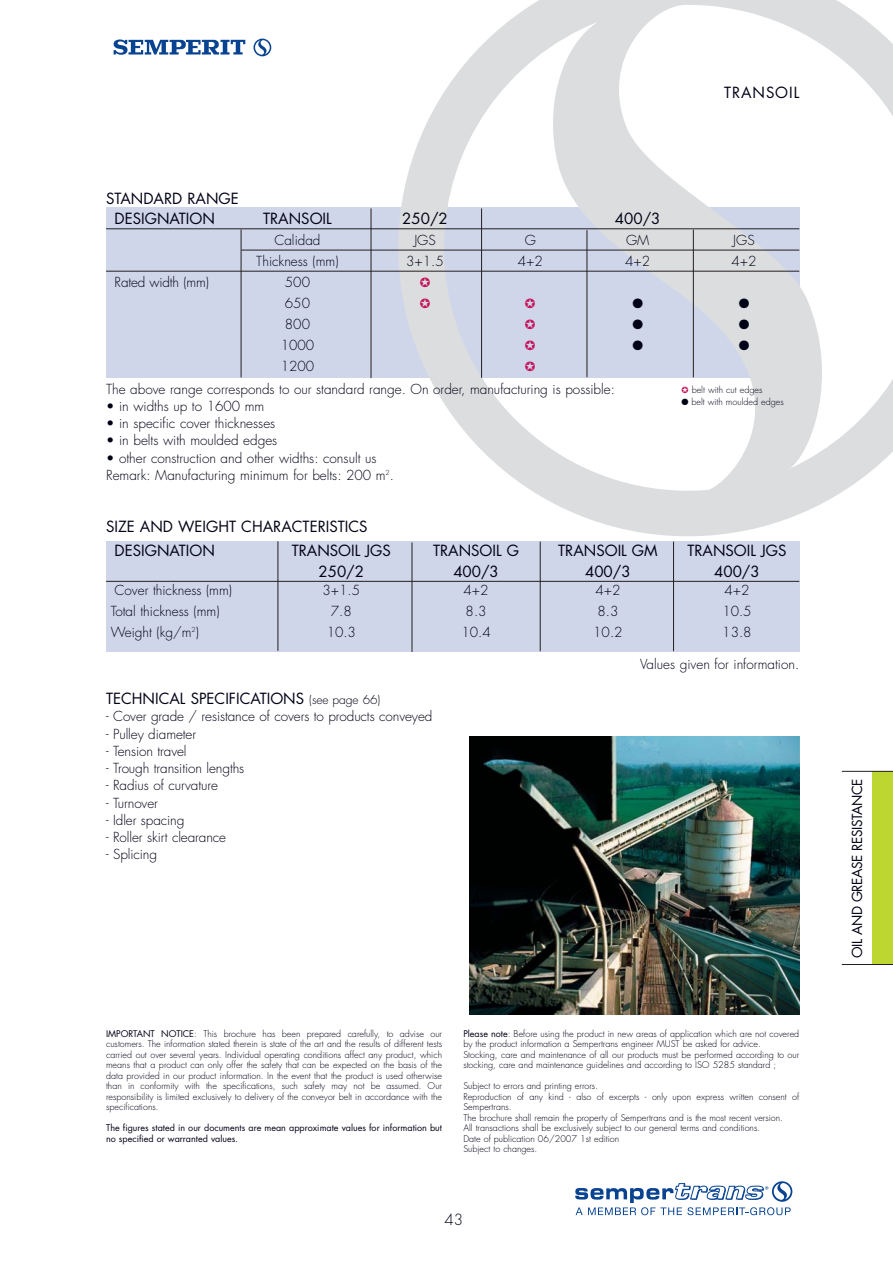
<style>
.page{position:relative;width:893px;height:1263px;background:#fff}
.page>*{position:absolute;margin:0;border:0;box-sizing:border-box;transform-origin:0 0}
.t1{font:15px "Futura";color:#000116}
.t2{font:15px "Futura";letter-spacing:.06em;color:#000116}
.t3{font:300 15px "Futura";color:#000116}
.t4{font:300 13.5px/17.2px "Futura";color:#000116}
.t5{font:13.5px "Futura";letter-spacing:-.03em;color:#000116}
.t6{font:13.5px "Zapf Dingbats";color:#000116}
.t7{font:300 9px/10.5px "Futura";color:#000116}
.t8{font:9px/10.5px "Futura";color:#000116}
.s1{color:#c5135c}
.s2{font-weight:300;font-size:12px}
.s3{font-weight:400}
</style>
<div class="page">
<div style="left:106px;top:541px;width:693px;height:111px;background:#d0d6ea"></div>
<div style="left:106px;top:208px;width:693px;height:170px;background:#d0d6ea"></div>
<svg style="left:398px;top:0;width:495px;height:536px"></svg>
<svg style="left:575px;top:1181px;width:217px;height:34px"></svg>
<hr style="left:241px;top:229px;width:1px;height:148px;background:#231f20">
<hr style="left:371px;top:208px;width:1px;height:170px;background:#231f20">
<hr style="left:586px;top:230px;width:1px;height:147px;background:#231f20">
<hr style="left:106px;top:581px;width:693px;height:1px;background:#231f20">
<hr style="left:412px;top:542px;width:1px;height:110px;background:#231f20">
<hr style="left:278px;top:541px;width:1px;height:110px;background:#231f20">
<img style="left:469px;top:737px;width:330px;height:278px">
<svg style="left:114px;top:39px;width:131px;height:16px"></svg>
<svg style="left:253px;top:39px;width:18px;height:17px"></svg>
<hr style="left:106px;top:228px;width:693px;height:1px;background:#231f20">
<hr style="left:106px;top:271px;width:693px;height:1px;background:#231f20">
<hr style="left:241px;top:250px;width:558px;height:1px;background:#231f20">
<hr style="left:481px;top:208px;width:1px;height:170px;background:#231f20">
<hr style="left:693px;top:230px;width:1px;height:147px;background:#231f20">
<hr style="left:540px;top:542px;width:1px;height:109px;background:#231f20">
<hr style="left:673px;top:542px;width:1px;height:109px;background:#231f20">
<div style="left:872px;top:771px;width:21px;height:194px;background:#bed630"></div>
<hr style="left:842px;top:964px;width:51px;height:1px;background:#231f20">
<hr style="left:842px;top:771px;width:51px;height:1px;background:#231f20">
<svg style="left:420px;top:277px;width:10px;height:10px"></svg>
<svg style="left:420px;top:298px;width:10px;height:10px"></svg>
<svg style="left:525px;top:298px;width:10px;height:10px"></svg>
<svg style="left:525px;top:319px;width:10px;height:10px"></svg>
<svg style="left:525px;top:340px;width:10px;height:10px"></svg>
<svg style="left:525px;top:361px;width:10px;height:10px"></svg>
<h1 class="t1" style="left:106px;top:191px;width:134px">STANDARD RANGE</h1>
<h1 class="t2" style="left:724px;top:85px;width:77px">TRANSOIL</h1>
<h1 class="t1" style="left:115px;top:211px;width:102px">DESIGNATION</h1>
<h1 class="t1" style="left:263px;top:211px;width:70px">TRANSOIL</h1>
<h1 class="t1" style="left:402px;top:211px;width:47px">250/2</h1>
<h1 class="t1" style="left:615px;top:211px;width:47px">400/3</h1>
<h2 class="t4" style="left:274px;top:232px;width:48px">Calidad</h2>
<h2 class="t4" style="left:414px;top:232px;width:23px">JGS</h2>
<h2 class="t4" style="left:525px;top:232px;width:13px">G</h2>
<h2 class="t4" style="left:626px;top:232px;width:25px">GM</h2>
<h2 class="t4" style="left:733px;top:232px;width:23px">JGS</h2>
<h2 class="t4" style="left:256px;top:253px;width:84px">Thickness (mm)</h2>
<h2 class="t4" style="left:406px;top:253px;width:39px">3+1.5</h2>
<h2 class="t4" style="left:518px;top:253px;width:27px">4+2</h2>
<h2 class="t4" style="left:625px;top:253px;width:27px">4+2</h2>
<h2 class="t4" style="left:731px;top:253px;width:27px">4+2</h2>
<h2 class="t4" style="left:115px;top:274px;width:96px">Rated width (mm)</h2>
<h2 class="t4" style="left:285px;top:274px;width:27px">500</h2>
<h2 class="t4" style="left:285px;top:295px;width:27px">650</h2>
<h2 class="t6" style="left:632px;top:297px;width:12px">●</h2>
<h2 class="t6" style="left:739px;top:297px;width:12px">●</h2>
<h2 class="t4" style="left:285px;top:316px;width:27px">800</h2>
<h2 class="t6" style="left:632px;top:318px;width:12px">●</h2>
<h2 class="t6" style="left:739px;top:318px;width:12px">●</h2>
<h2 class="t4" style="left:281px;top:337px;width:35px">1000</h2>
<h2 class="t6" style="left:632px;top:339px;width:12px">●</h2>
<h2 class="t6" style="left:739px;top:339px;width:12px">●</h2>
<h2 class="t4" style="left:281px;top:358px;width:35px">1200</h2>
<h2 class="t4" style="left:106px;top:381px;width:510px">The above range corresponds to our standard range. On order, manufacturing is possible:</h2>
<h2 class="t4" style="left:106px;top:398px;width:160px">• in widths up to 1600 mm</h2>
<h2 class="t4" style="left:106px;top:416px;width:171px">• in specific cover thicknesses</h2>
<h2 class="t4" style="left:106px;top:433px;width:173px">• in belts with moulded edges</h2>
<h2 class="t4" style="left:106px;top:450px;width:289px">• other construction and other widths: consult us<br>Remark: Manufacturing minimum for belts: 200 m<sup>2</sup>.</h2>
<h1 class="t1" style="left:106px;top:519px;width:263px">SIZE AND WEIGHT CHARACTERISTICS</h1>
<p class="t7" style="left:681px;top:385px;width:82px"><span class="s1">✪</span> belt with cut edges</p>
<p class="t7" style="left:681px;top:397px;width:104px">● belt with moulded edges</p>
<h1 class="t1" style="left:115px;top:544px;width:102px">DESIGNATION</h1>
<h1 class="t1" style="left:292px;top:544px;width:101px">TRANSOIL JGS</h1>
<h1 class="t1" style="left:433px;top:544px;width:88px">TRANSOIL G</h1>
<h1 class="t1" style="left:558px;top:544px;width:101px">TRANSOIL GM</h1>
<h1 class="t1" style="left:687px;top:544px;width:101px">TRANSOIL JGS</h1>
<h1 class="t1" style="left:319px;top:565px;width:47px">250/2</h1>
<h1 class="t1" style="left:453px;top:565px;width:47px">400/3</h1>
<h1 class="t1" style="left:585px;top:565px;width:47px">400/3</h1>
<h1 class="t1" style="left:714px;top:565px;width:47px">400/3</h1>
<h2 class="t4" style="left:115px;top:583px;width:119px">Cover thickness (mm)</h2>
<h2 class="t4" style="left:322px;top:583px;width:39px">3+1.5</h2>
<h2 class="t4" style="left:463px;top:583px;width:27px">4+2</h2>
<h2 class="t4" style="left:595px;top:583px;width:27px">4+2</h2>
<h2 class="t4" style="left:724px;top:583px;width:27px">4+2</h2>
<h2 class="t4" style="left:111px;top:604px;width:110px">Total thickness (mm)</h2>
<h2 class="t4" style="left:331px;top:604px;width:22px">7.8</h2>
<h2 class="t4" style="left:466px;top:604px;width:22px">8.3</h2>
<h2 class="t4" style="left:597px;top:604px;width:22px">8.3</h2>
<h2 class="t4" style="left:722px;top:604px;width:31px">10.5</h2>
<h2 class="t4" style="left:111px;top:625px;width:90px">Weight (kg/m<sup>2</sup>)</h2>
<h2 class="t4" style="left:327px;top:625px;width:31px">10.3</h2>
<h2 class="t4" style="left:461px;top:625px;width:31px">10.4</h2>
<h2 class="t4" style="left:593px;top:625px;width:31px">10.2</h2>
<h2 class="t4" style="left:722px;top:625px;width:31px">13.8</h2>
<h1 class="t1" style="left:106px;top:692px;width:276px">TECHNICAL SPECIFICATIONS <span class="s2">(see page 66)</span></h1>
<h2 class="t4" style="left:106px;top:709px;width:328px">- Cover grade / resistance of covers to products conveyed</h2>
<h2 class="t4" style="left:106px;top:726px;width:92px">- Pulley diameter</h2>
<h2 class="t4" style="left:106px;top:743px;width:82px">- Tension travel</h2>
<h2 class="t4" style="left:106px;top:761px;width:140px">- Trough transition lengths</h2>
<h2 class="t4" style="left:106px;top:778px;width:113px">- Radius of curvature</h2>
<h2 class="t4" style="left:106px;top:795px;width:53px">- Turnover</h2>
<h2 class="t4" style="left:106px;top:812px;width:80px">- Idler spacing</h2>
<h2 class="t4" style="left:106px;top:830px;width:122px">- Roller skirt clearance</h2>
<h2 class="t4" style="left:106px;top:847px;width:53px">- Splicing</h2>
<h2 class="t4" style="left:640px;top:656px;width:161px">Values given for information.</h2>
<p class="t7" style="left:106px;top:1029px;width:337px;text-align:justify"><span class="s3">IMPORTANT NOTICE</span>: This brochure has been prepared carefully, to advise our customers. The information stated therein is state of the art and the results of different tests carried out over several years. Individual operating conditions affect any product, which means that a product can only offer the safety that can be expected on the basis of the data provided in our product information. In the event that the product is used otherwise than in conformity with the specifications, such safety may not be assumed. Our responsibility is limited exclusively to delivery of the conveyor belt in accordance with the specifications.</p>
<p class="t8" style="left:106px;top:1123px;width:337px">The figures stated in our documents are mean approximate values for information but no specified or warranted values.</p>
<p class="t7" style="left:463px;top:1029px;width:337px"><span class="s3">Please note</span>: Before using the product in new areas of application which are not covered by the product information a Sempertrans engineer MUST be asked for advice.<br>Stocking, care and maintenance of all our products must be performed according to our stocking, care and maintenance guidelines and according to ISO 5285 standard ;</p>
<p class="t7" style="left:463px;top:1081px;width:337px">Subject to errors and printing errors.<br>Reproduction of any kind - also of excerpts - only upon express written consent of Sempertrans.<br>The brochure shall remain the property of Sempertrans and is the most recent version.<br>All transactions shall be exclusively subject to our general terms and conditions.<br>Date of publication 06/2007 1st edition<br>Subject to changes.</p>
<h1 class="t3" style="left:444px;top:1212px;width:20px">43</h1>
<h2 class="t5" style="left:851px;top:958px;width:180px;rotate:-90deg">OIL AND GREASE RESISTANCE</h2>
</div>
